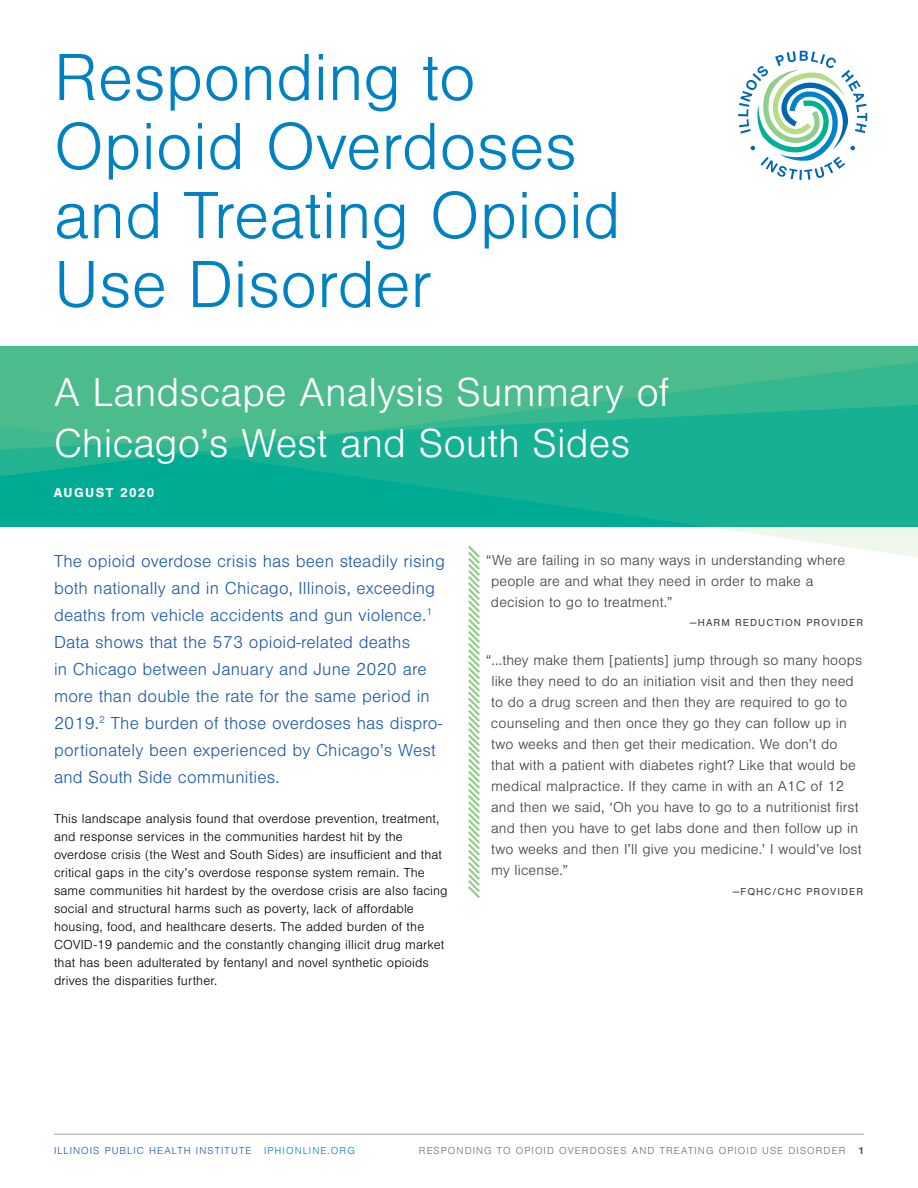
<style>
.page{position:relative;width:918px;height:1188px;background:#fff}
.page>*{position:absolute;margin:0;border:0;box-sizing:border-box;transform-origin:0 0}
.Subtitle{font:300 69px/69px "Nimbus San";color:#0081c3}
.Subtitle-2{font:300 42px/50.4px "Nimbus San";color:#fff}
.Intro{font:300 18px/27px "Nimbus San";letter-spacing:.01em;color:#205aaa}
.t1{font:300 15px/21px "Nimbus San";letter-spacing:.01em;color:#414042}
.Body{font:300 13.5px/18px "Nimbus San";letter-spacing:.01em;color:#000}
.Body-2{font:700 13.5px "Nimbus San";letter-spacing:.1em;color:#fff}
.t2{font:300 10.5px "Nimbus San";letter-spacing:.1em;color:#6d6e71}
.t3{font:300 10.5px "Nimbus San";letter-spacing:.1em;color:#205aaa}
.Quote_Source{font:10.5px "Nimbus San";letter-spacing:.1em;color:#414042}
.s1{color:#0081c3}
.s2{font-weight:700;color:#58595b}
</style>
<div class="page">
<hr style="left:54px;top:1134px;width:810px;height:1px;background:#a1a1a1">
<svg style="left:0;top:488px;width:918px;height:69px"></svg>
<svg style="left:0;top:346px;width:918px;height:142px;background:#31b68f"></svg>
<svg style="left:738px;top:51px;width:129px;height:129px"></svg>
<svg style="left:466px;top:543px;width:16px;height:355px"></svg>
<p class="Subtitle" style="left:54px;top:45px;width:568px">Responding to<br>Opioid Overdoses and Treating Opioid<br>Use Disorder</p>
<p class="Subtitle-2" style="left:54px;top:368px;width:617px">A Landscape Analysis Summary of<br>Chicago’s West and South Sides</p>
<p class="Body-2" style="left:54px;top:485px;width:102px">AUGUST 2020</p>
<p class="Intro" style="left:54px;top:548px;width:392px">The opioid overdose crisis has been steadily rising both nationally and in Chicago, Illinois, exceeding deaths from vehicle accidents and gun violence.<sup>1<br></sup>Data shows that the 573 opioid-related deaths<br>in Chicago between January and June 2020 are more than double the rate for the same period in 2019.<sup>2</sup> The burden of those overdoses has dispro&shy;portionately been experienced by Chicago’s West and South Side communities.</p>
<p class="Body" style="left:54px;top:810px;width:395px">This landscape analysis found that overdose prevention, treatment, and response services in the communities hardest hit by the overdose crisis (the West and South Sides) are insufficient and that critical gaps in the city’s overdose response system remain. The same communities hit hardest by the overdose crisis are also facing social and structural harms such as poverty, lack of affordable housing, food, and healthcare deserts. The added burden of the COVID-19 pandemic and the constantly changing illicit drug market that has been adulterated by fentanyl and novel synthetic opioids drives the disparities further.</p>
<p class="t1" style="left:491px;top:550px;width:356px;text-indent:-5px">“We are failing in so many ways in understanding where people are and what they need in order to make a decision to go to treatment.”</p>
<p class="Quote_Source" style="left:690px;top:617px;width:175px">—HARM REDUCTION PROVIDER</p>
<p class="t1" style="left:491px;top:650px;width:373px;text-indent:-5px">“...they make them [patients] jump through so many hoops like they need to do an initiation visit and then they need to do a drug screen and then they are required to go to counseling and then once they go they can follow up in two weeks and then get their medication. We don’t do that with a patient with diabetes right? Like that would be medical malpractice. If they came in with an A1C of 12 and then we said, ‘Oh you have to go to a nutritionist first and then you have to get labs done and then follow up in two weeks and then I’ll give you medicine.’ I would’ve lost my license.”</p>
<p class="Quote_Source" style="left:733px;top:885px;width:132px">—FQHC/CHC PROVIDER</p>
<p class="t3" style="left:54px;top:1145px;width:302px">ILLINOIS PUBLIC HEALTH INSTITUTE <span class="s1">IPHIONLINE.ORG</span></p>
<p class="t2" style="left:419px;top:1145px;width:447px">RESPONDING TO OPIOID OVERDOSES AND TREATING OPIOID USE DISORDER <span class="s2">1</span></p>
</div>
